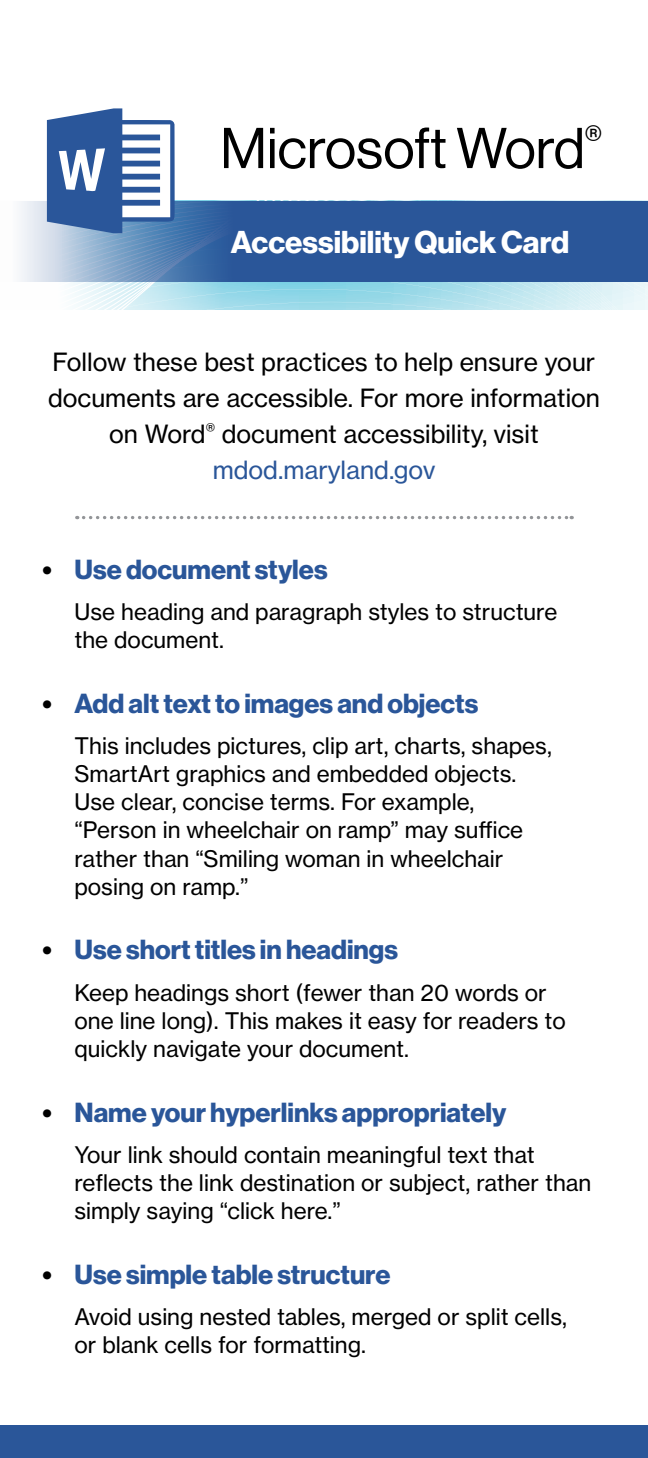
<style>
.page{position:relative;width:648px;height:1458px;background:#fff}
.page>*{position:absolute;margin:0;border:0;box-sizing:border-box;transform-origin:0 0}
.t1{font:56.25px "N Haas Grotesk DS Std 55 Rg";color:#000}
.t2{font:32.85px "N Haas Grotesk DS Std 55 Rg";color:#000}
.t3{font:30.82px "N Haas Grotesk DS Std 75 Bd";color:#fff}
.t4{font:27px "N Haas Grotesk DS Std 75 Bd";color:#2a5699}
.Body_text{font:24.75px "N Haas Grotesk TX Std 55 Rg";color:#000}
.t5{font:24.75px "N Haas Grotesk TX Std 55 Rg";color:#2a5699}
.List_Level_2{font:22.5px/28.1px "N Haas Grotesk TX Std 55 Rg";color:#000}
.t6{font:14.4px "N Haas Grotesk TX Std 55 Rg";color:#000}
.s1{color:#000}
</style>
<div class="page">
<div style="left:0;top:1426px;width:648px;height:32px;background:#2a5699"></div>
<svg style="left:84px;top:516px;width:488px;height:3px"></svg>
<svg style="left:71px;top:282px;width:577px;height:27px;background:#b7e4ee"></svg>
<svg style="left:20px;top:201px;width:628px;height:81px;background:#416aa5"></svg>
<svg style="left:47px;top:108px;width:128px;height:125px"></svg>
<h1 class="t1" style="left:220px;top:117px;width:366px">Microsoft Word</h1>
<p class="t2" style="left:585px;top:119px;width:19px">®</p>
<h3 class="t3" style="left:231px;top:224px;width:340px">Accessibility Quick Card</h3>
<p class="Body_text" style="left:53px;top:346px;width:544px">Follow these best practices to help ensure your</p>
<p class="Body_text" style="left:48px;top:382px;width:553px">documents are accessible. For more information</p>
<p class="Body_text" style="left:109px;top:418px;width:98px">on Word</p>
<p class="t6" style="left:206px;top:420px;width:11px">®</p>
<p class="Body_text" style="left:222px;top:418px;width:318px">document accessibility, visit</p>
<p class="t5" style="left:213px;top:454px;width:224px">mdod.maryland.gov</p>
<p class="t4" style="left:42px;top:554px;width:287px"><span class="s1">•</span> Use document styles</p>
<p class="List_Level_2" style="left:75px;top:598px;width:484px">Use heading and paragraph styles to structure the document.</p>
<p class="t4" style="left:42px;top:688px;width:438px"><span class="s1">•</span> Add alt text to images and objects</p>
<p class="List_Level_2" style="left:75px;top:732px;width:479px">This includes pictures, clip art, charts, shapes, SmartArt graphics and embedded objects.<br>Use clear, concise terms. For example, “Person in wheelchair on ramp” may suffice rather than “Smiling woman in wheelchair posing on ramp.”</p>
<p class="t4" style="left:42px;top:934px;width:357px"><span class="s1">•</span> Use shorttitles in headings</p>
<p class="List_Level_2" style="left:75px;top:978px;width:493px">Keep headings short (fewer than 20 words or one line long). This makes it easy for readers to quickly navigate your document.</p>
<p class="t4" style="left:42px;top:1096px;width:466px"><span class="s1">•</span> Name your hyperlinks appropriately</p>
<p class="List_Level_2" style="left:75px;top:1140px;width:518px">Your link should contain meaningful text that reflects the link destination or subject, rather than simply saying “click here.”</p>
<p class="t4" style="left:42px;top:1259px;width:350px"><span class="s1">•</span> Use simple table structure</p>
<p class="List_Level_2" style="left:75px;top:1303px;width:494px">Avoid using nested tables, merged or split cells, or blank cells for formatting.</p>
</div>
